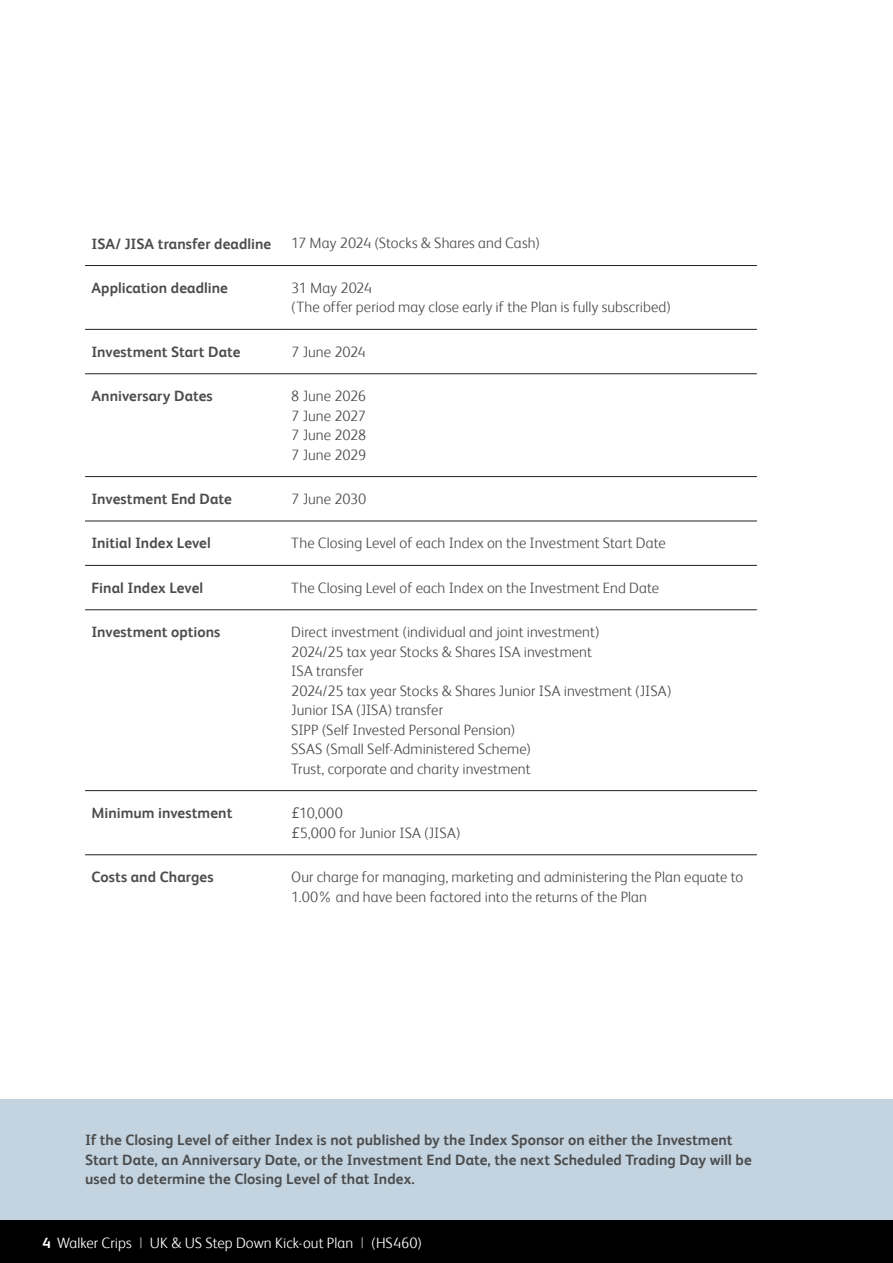
<style>
.page{position:relative;width:893px;height:1263px;background:#fff}
.page>*{position:absolute;margin:0;border:0;box-sizing:border-box;transform-origin:0 0}
.Main_body_text{font:300 15px/19.5px "FS Albert";letter-spacing:.005em;color:#4b4c4d}
.Main_body_text-2{font:700 15px/19.5px "FS Albert";letter-spacing:.005em;color:#4b4c4d}
.Main_body_text-3{font:300 15px "FS Albert";letter-spacing:.005em;color:#fff}
.s1{font-family:"Avenir";font-weight:400}
.s2{font-weight:700}
.s3{font-weight:400;color:#939598}
</style>
<div class="page">
<div style="left:0;top:1098px;width:893px;height:122px;background:#c3d3df"></div>
<hr style="left:85px;top:565px;width:200px;height:1px;background:#231f20">
<hr style="left:285px;top:521px;width:472px;height:1px;background:#231f20">
<hr style="left:285px;top:265px;width:472px;height:1px;background:#231f20">
<hr style="left:285px;top:329px;width:472px;height:1px;background:#231f20">
<hr style="left:285px;top:373px;width:472px;height:1px;background:#231f20">
<hr style="left:285px;top:476px;width:472px;height:1px;background:#231f20">
<hr style="left:85px;top:521px;width:200px;height:1px;background:#231f20">
<hr style="left:285px;top:565px;width:472px;height:1px;background:#231f20">
<hr style="left:285px;top:790px;width:472px;height:1px;background:#231f20">
<hr style="left:285px;top:854px;width:472px;height:1px;background:#231f20">
<hr style="left:85px;top:609px;width:200px;height:1px;background:#231f20">
<hr style="left:85px;top:790px;width:200px;height:1px;background:#231f20">
<hr style="left:285px;top:609px;width:472px;height:1px;background:#231f20">
<hr style="left:85px;top:854px;width:200px;height:1px;background:#231f20">
<hr style="left:85px;top:373px;width:200px;height:1px;background:#231f20">
<hr style="left:85px;top:476px;width:200px;height:1px;background:#231f20">
<hr style="left:85px;top:265px;width:200px;height:1px;background:#231f20">
<hr style="left:85px;top:329px;width:200px;height:1px;background:#231f20">
<div style="left:0;top:1220px;width:893px;height:43px;background:#000"></div>
<p class="Main_body_text-2" style="left:91px;top:233px;width:181px">ISA/ JISA transfer deadline</p>
<p class="Main_body_text" style="left:291px;top:233px;width:250px">17 May 2024 (Stocks &amp; Shares and Cash)</p>
<p class="Main_body_text-2" style="left:91px;top:278px;width:138px">Application deadline</p>
<p class="Main_body_text" style="left:291px;top:278px;width:381px">31 May 2024<br>(The offer period may close early if the Plan is fully subscribed)</p>
<p class="Main_body_text-2" style="left:91px;top:342px;width:150px">Investment Start Date</p>
<p class="Main_body_text" style="left:291px;top:342px;width:76px">7 June 2024</p>
<p class="Main_body_text-2" style="left:91px;top:386px;width:123px">Anniversary Dates</p>
<p class="Main_body_text" style="left:291px;top:386px;width:77px;text-align:justify">8 June 2026<br>7 June 2027<br>7 June 2028<br>7 June 2029</p>
<p class="Main_body_text-2" style="left:91px;top:489px;width:142px">Investment End Date</p>
<p class="Main_body_text" style="left:291px;top:489px;width:77px">7 June 2030</p>
<p class="Main_body_text-2" style="left:91px;top:533px;width:121px">Initial Index Level</p>
<p class="Main_body_text" style="left:291px;top:533px;width:376px">The Closing Level of each Index on the Investment Start Date</p>
<p class="Main_body_text-2" style="left:91px;top:578px;width:113px">Final Index Level</p>
<p class="Main_body_text" style="left:291px;top:578px;width:369px">The Closing Level of each Index on the Investment End Date</p>
<p class="Main_body_text-2" style="left:91px;top:622px;width:131px">Investment options</p>
<p class="Main_body_text" style="left:291px;top:622px;width:382px">Direct investment (individual and joint investment)<br>2024/25 tax year Stocks &amp; Shares ISA investment<br>ISA transfer<br>2024/25 tax year Stocks &amp; Shares Junior ISA investment (JISA)<br>Junior ISA (JISA) transfer<br>SIPP (Self Invested Personal Pension)<br>SSAS (Small Self-Administered Scheme)<br>Trust, corporate and charity investment</p>
<p class="Main_body_text-2" style="left:91px;top:803px;width:142px">Minimum investment</p>
<p class="Main_body_text" style="left:291px;top:803px;width:171px"><span class="s1">£</span>10,000<br><span class="s1">£</span>5,000 for Junior ISA (JISA)</p>
<p class="Main_body_text-2" style="left:91px;top:867px;width:124px">Costs and Charges</p>
<p class="Main_body_text" style="left:291px;top:867px;width:454px">Our charge for managing, marketing and administering the Plan equate to<br>1.00% and have been factored into the returns of the Plan</p>
<p class="Main_body_text-2" style="left:85px;top:1130px;width:668px">If the Closing Level of either Index is not published by the Index Sponsor on either the Investment<br>Start Date, an Anniversary Date, or the Investment End Date, the next Scheduled Trading Day will be used to determine the Closing Level of that Index.</p>
<p class="Main_body_text-3" style="left:43px;top:1234px;width:381px"><span class="s2">4</span> Walker Crips <span class="s3">|</span> UK &amp; US Step Down Kick-out Plan <span class="s3">|</span> (HS460)</p>
</div>
